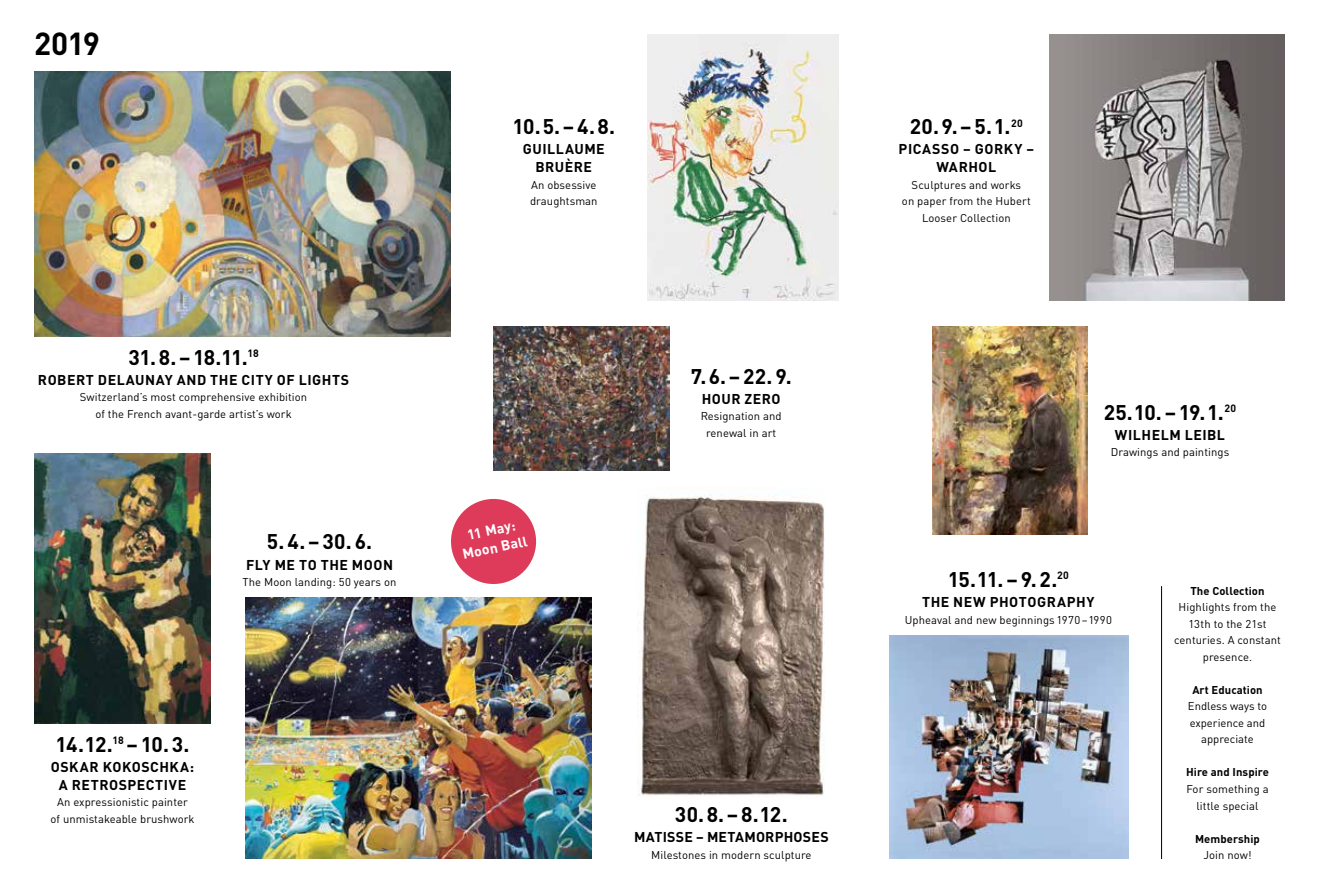
<style>
.page{position:relative;width:1319px;height:893px;background:#fff}
.page>*{position:absolute;margin:0;border:0;box-sizing:border-box;transform-origin:0 0}
.t1{font:700 31.5px "Kunsthaus DINOT";color:#000}
.t2{font:700 21px "Kunsthaus DINOT";letter-spacing:-.03em;color:#000}
.t3{font:700 14.1px/18px "Kunsthaus DINOT";letter-spacing:.035em;color:#000;text-align:center}
.t4{font:700 14.1px "Kunsthaus DINOT";letter-spacing:.015em;color:#000}
.t5{font:700 14.1px/18px "Kunsthaus DINOT";color:#fff;text-align:center}
.t6{font:11.25px/16.5px "Kunsthaus DINOT";letter-spacing:.005em;color:#000;text-align:center}
.t7{font:700 11.25px "Kunsthaus DINOT";letter-spacing:.005em;color:#000}
</style>
<div class="page">
<hr style="left:1161px;top:586px;width:1px;height:273px;background:#000">
<svg style="left:451px;top:499px;width:86px;height:85px"></svg>
<img style="left:637px;top:496px;width:187px;height:301px">
<img style="left:34px;top:72px;width:416px;height:265px">
<img style="left:647px;top:34px;width:191px;height:267px">
<img style="left:245px;top:597px;width:346px;height:262px">
<img style="left:34px;top:453px;width:177px;height:270px">
<img style="left:493px;top:326px;width:176px;height:144px">
<img style="left:889px;top:636px;width:239px;height:223px">
<img style="left:932px;top:326px;width:154px;height:209px">
<img style="left:1049px;top:34px;width:235px;height:267px">
<h1 class="t1" style="left:34px;top:23px;width:68px">2019</h1>
<h2 class="t2" style="left:128px;top:343px;width:132px">31.8.–18.11.<sup>18</sup></h2>
<p class="t3" style="left:38px;top:370px;width:313px">ROBERT DELAUNAY AND THE CITY OF LIGHTS</p>
<p class="t6" style="left:80px;top:389px;width:229px">Switzerland’s most comprehensive exhibition of the French avant-garde artist’s work</p>
<h2 class="t2" style="left:267px;top:528px;width:107px">5. 4. – 30. 6.</h2>
<p class="t3" style="left:246px;top:555px;width:149px">FLY ME TO THE MOON</p>
<p class="t6" style="left:242px;top:574px;width:155px">The Moon landing: 50 years on</p>
<h2 class="t2" style="left:56px;top:730px;width:135px">14.12.<sup>18</sup> – 10. 3.</h2>
<p class="t3" style="left:51px;top:757px;width:145px">OSKAR KOKOSCHKA:<br>A RETROSPECTIVE</p>
<p class="t6" style="left:50px;top:794px;width:146px">An expressionistic painter<br>of unmistakeable brushwork</p>
<h2 class="t2" style="left:512px;top:113px;width:104px">10.5.– 4.8.</h2>
<p class="t3" style="left:523px;top:140px;width:83px">GUILLAUME<br>BRUÈRE</p>
<p class="t6" style="left:530px;top:176px;width:69px;text-align:left">An obsessive draughtsman</p>
<p class="t5" style="left:457px;top:528px;width:67px;rotate:-12deg">11 May:<br>Moon Ball</p>
<h2 class="t2" style="left:690px;top:362px;width:102px">7.6.– 22. 9.</h2>
<p class="t3" style="left:701px;top:389px;width:80px">HOUR ZERO</p>
<p class="t6" style="left:700px;top:408px;width:82px">Resignation and renewal in art</p>
<h2 class="t2" style="left:675px;top:801px;width:114px">30.8.– 8.12.</h2>
<p class="t4" style="left:634px;top:828px;width:196px">MATISSE – METAMORPHOSES</p>
<p class="t6" style="left:651px;top:846px;width:162px">Milestones in modern sculpture</p>
<h2 class="t2" style="left:909px;top:113px;width:114px">20.9.–5.1.<sup>20</sup></h2>
<p class="t3" style="left:898px;top:140px;width:137px">PICASSO – GORKY –<br>WARHOL</p>
<p class="t6" style="left:901px;top:176px;width:130px">Sculptures and works<br>on paper from the Hubert<br>Looser Collection</p>
<h2 class="t2" style="left:1103px;top:398px;width:134px">25.10. –19.1.<sup>20</sup></h2>
<p class="t3" style="left:1114px;top:425px;width:112px">WILHELM LEIBL</p>
<p class="t6" style="left:1110px;top:444px;width:120px">Drawings and paintings</p>
<h2 class="t2" style="left:947px;top:566px;width:122px">15.11. – 9.2.<sup>20</sup></h2>
<p class="t3" style="left:921px;top:593px;width:174px">THE NEW PHOTOGRAPHY</p>
<p class="t6" style="left:904px;top:611px;width:209px">Upheaval and new beginnings 1970 –1990</p>
<p class="t7" style="left:1190px;top:583px;width:76px">The Collection</p>
<p class="t6" style="left:1173px;top:599px;width:108px">Highlights from the<br>13th to the 21st centuries. A constant presence.</p>
<p class="t7" style="left:1192px;top:682px;width:72px">Art Education</p>
<p class="t6" style="left:1187px;top:698px;width:81px">Endless ways to experience and appreciate</p>
<p class="t7" style="left:1185px;top:765px;width:84px">Hire and Inspire</p>
<p class="t6" style="left:1186px;top:780px;width:84px">For something a little special</p>
<p class="t7" style="left:1194px;top:831px;width:66px">Membership</p>
<p class="t6" style="left:1203px;top:846px;width:50px">Join now!</p>
</div>
